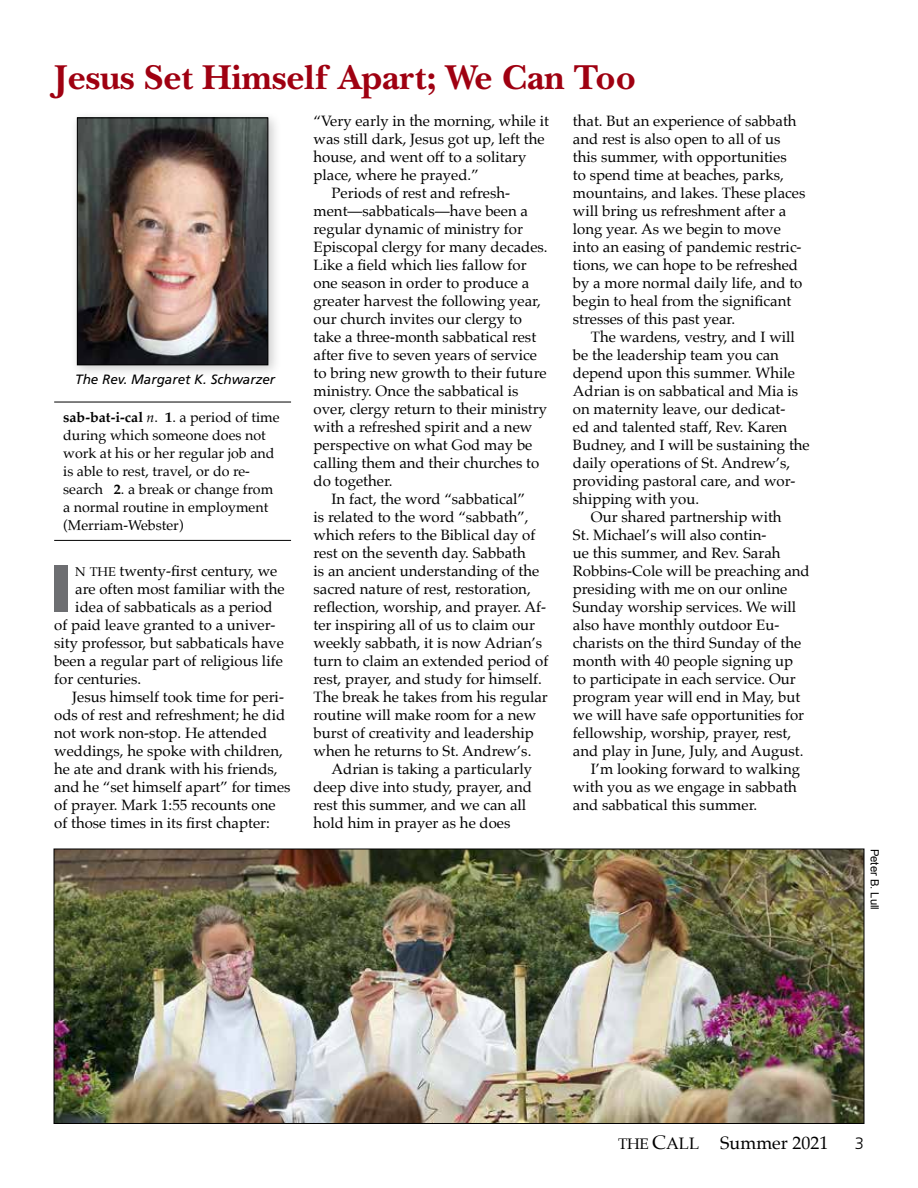
<style>
.page{position:relative;width:918px;height:1188px;background:#fff}
.page>*{position:absolute;margin:0;border:0;box-sizing:border-box;transform-origin:0 0}
.t1{font:700 68.25px "Gill Sans";color:#6d6e71}
.t2{font:700 36px "New Baskerville";color:#9f0011}
.t3{font:18px "Palatino";color:#000}
.t4{font:300 16.5px "Frutiger";color:#000}
.t5{font:15px/18px "Palatino";color:#000}
.t6{font:14.25px/18px "Palatino";color:#000}
.t7{font:italic 13.5px "Frutiger";color:#000}
.t8{font:11.25px "Arial";color:#000}
.s1{font-weight:700}
.s2{font-style:italic}
.s3{font-family:"Palatino Roman SC850";font-size:12.75px}
.s4{font-family:"Palatino Roman SC850";font-size:15.3px}
.s5{font-family:"Palatino Roman SC850";font-size:19.5px}
.s6{font-family:"Palatino Roman SC850";font-size:16.65px}
</style>
<div class="page">
<hr style="left:54px;top:402px;width:237px;height:1px;background:#000">
<hr style="left:54px;top:540px;width:237px;height:1px;background:#000">
<div style="left:70px;top:111px;width:212px;height:268px;background:#000;opacity:.2"></div>
<img style="left:79px;top:120px;width:187px;height:243px">
<div style="left:77px;top:118px;width:191px;height:247px;border:1px solid #000"></div>
<img style="left:56px;top:851px;width:806px;height:271px">
<h2 class="t2" style="left:54px;top:57px;width:583px">Jesus Set Himself Apart; We Can Too</h2>
<p class="t7" style="left:75px;top:372px;width:202px">The Rev. Margaret K. Schwarzer</p>
<p class="t6" style="left:63px;top:408px;width:218px"><span class="s1">sab-bat-i-cal</span> <span class="s2">n</span>. <span class="s1">1</span>. a period of time during which someone does not work at his or her regular job and is able to rest, travel, or do re&shy;search <span class="s1">2</span>. a break or change from a normal routine in employment (Merriam-Webster)</p>
<h1 class="t1" style="left:48px;top:535px;width:27px">I</h1>
<p class="t5" style="left:75px;top:562px;width:204px"><span class="s3">N THE</span> twenty-first century, we</p>
<p class="t5" style="left:75px;top:580px;width:211px">are often most familiar with the</p>
<p class="t5" style="left:75px;top:598px;width:199px">idea of sabbaticals as a period</p>
<p class="t5" style="left:54px;top:616px;width:223px">of paid leave granted to a univer-</p>
<p class="t5" style="left:54px;top:634px;width:231px">sity professor, but sabbaticals have</p>
<p class="t5" style="left:54px;top:652px;width:230px">been a regular part of religious life</p>
<p class="t5" style="left:54px;top:670px;width:88px">for centuries.</p>
<p class="t5" style="left:72px;top:688px;width:213px">Jesus himself took time for peri-</p>
<p class="t5" style="left:54px;top:706px;width:233px">ods of rest and refreshment; he did</p>
<p class="t5" style="left:54px;top:724px;width:214px">not work non-stop. He attended</p>
<p class="t5" style="left:54px;top:742px;width:230px">weddings, he spoke with children,</p>
<p class="t5" style="left:54px;top:760px;width:225px">he ate and drank with his friends,</p>
<p class="t5" style="left:54px;top:778px;width:238px">and he “set himself apart” for times</p>
<p class="t5" style="left:54px;top:796px;width:223px">of prayer. Mark 1:55 recounts one</p>
<p class="t5" style="left:54px;top:814px;width:217px">of those times in its first chapter:</p>
<p class="t5" style="left:314px;top:112px;width:237px">“Very early in the morning, while it</p>
<p class="t5" style="left:314px;top:130px;width:233px">was still dark, Jesus got up, left the</p>
<p class="t5" style="left:314px;top:148px;width:214px">house, and went off to a solitary</p>
<p class="t5" style="left:314px;top:166px;width:167px">place, where he prayed.”</p>
<p class="t5" style="left:332px;top:184px;width:180px">Periods of rest and refresh-</p>
<p class="t5" style="left:314px;top:202px;width:216px">ment—sabbaticals—have been a</p>
<p class="t5" style="left:314px;top:220px;width:211px">regular dynamic of ministry for</p>
<p class="t5" style="left:314px;top:238px;width:236px">Episcopal clergy for many decades.</p>
<p class="t5" style="left:314px;top:256px;width:215px">Like a field which lies fallow for</p>
<p class="t5" style="left:314px;top:274px;width:217px">one season in order to produce a</p>
<p class="t5" style="left:314px;top:292px;width:229px">greater harvest the following year,</p>
<p class="t5" style="left:314px;top:310px;width:210px">our church invites our clergy to</p>
<p class="t5" style="left:314px;top:328px;width:224px">take a three-month sabbatical rest</p>
<p class="t5" style="left:314px;top:346px;width:225px">after five to seven years of service</p>
<p class="t5" style="left:314px;top:364px;width:234px">to bring new growth to their future</p>
<p class="t5" style="left:314px;top:382px;width:206px">ministry. Once the sabbatical is</p>
<p class="t5" style="left:314px;top:400px;width:235px">over, clergy return to their ministry</p>
<p class="t5" style="left:314px;top:418px;width:220px">with a refreshed spirit and a new</p>
<p class="t5" style="left:314px;top:436px;width:220px">perspective on what God may be</p>
<p class="t5" style="left:314px;top:454px;width:227px">calling them and their churches to</p>
<p class="t5" style="left:314px;top:472px;width:81px">do together.</p>
<p class="t5" style="left:332px;top:490px;width:195px">In fact, the word “sabbatical”</p>
<p class="t5" style="left:314px;top:508px;width:217px">is related to the word “sabbath”,</p>
<p class="t5" style="left:314px;top:526px;width:223px">which refers to the Biblical day of</p>
<p class="t5" style="left:314px;top:544px;width:214px">rest on the seventh day. Sabbath</p>
<p class="t5" style="left:314px;top:562px;width:227px">is an ancient understanding of the</p>
<p class="t5" style="left:314px;top:580px;width:219px">sacred nature of rest, restoration,</p>
<p class="t5" style="left:314px;top:598px;width:234px">reflection, worship, and prayer. Af-</p>
<p class="t5" style="left:314px;top:616px;width:223px">ter inspiring all of us to claim our</p>
<p class="t5" style="left:314px;top:634px;width:230px">weekly sabbath, it is now Adrian’s</p>
<p class="t5" style="left:314px;top:652px;width:236px">turn to claim an extended period of</p>
<p class="t5" style="left:314px;top:670px;width:230px">rest, prayer, and study for himself.</p>
<p class="t5" style="left:314px;top:688px;width:236px">The break he takes from his regular</p>
<p class="t5" style="left:314px;top:706px;width:224px">routine will make room for a new</p>
<p class="t5" style="left:314px;top:724px;width:222px">burst of creativity and leadership</p>
<p class="t5" style="left:314px;top:742px;width:219px">when he returns to St. Andrew’s.</p>
<p class="t5" style="left:332px;top:760px;width:202px">Adrian is taking a particularly</p>
<p class="t5" style="left:314px;top:778px;width:220px">deep dive into study, prayer, and</p>
<p class="t5" style="left:314px;top:796px;width:214px">rest this summer, and we can all</p>
<p class="t5" style="left:314px;top:814px;width:198px">hold him in prayer as he does</p>
<p class="t5" style="left:573px;top:112px;width:234px">that. But an experience of sabbath and rest is also open to all of us this summer, with opportunities<br>to spend time at beaches, parks, mountains, and lakes. These places will bring us refreshment after a long year. As we begin to move into an easing of pandemic restric&shy;tions, we can hope to be refreshed by a more normal daily life, and to begin to heal from the significant stresses of this past year.</p>
<p class="t5" style="left:591px;top:328px;width:206px">The wardens, vestry, and I will</p>
<p class="t5" style="left:573px;top:346px;width:208px">be the leadership team you can</p>
<p class="t5" style="left:573px;top:364px;width:224px">depend upon this summer. While</p>
<p class="t5" style="left:573px;top:382px;width:227px">Adrian is on sabbatical and Mia is</p>
<p class="t5" style="left:573px;top:400px;width:214px">on maternity leave, our dedicat-</p>
<p class="t5" style="left:573px;top:418px;width:216px">ed and talented staff, Rev. Karen</p>
<p class="t5" style="left:573px;top:436px;width:238px">Budney, and I will be sustaining the</p>
<p class="t5" style="left:573px;top:454px;width:219px">daily operations of St. Andrew’s,</p>
<p class="t5" style="left:573px;top:472px;width:224px">providing pastoral care, and wor-</p>
<p class="t5" style="left:573px;top:490px;width:128px">shipping with you.</p>
<p class="t5" style="left:591px;top:508px;width:192px">Our shared partnership with</p>
<p class="t5" style="left:573px;top:526px;width:195px">St. Michael’s will also contin-</p>
<p class="t5" style="left:573px;top:544px;width:209px">ue this summer, and Rev. Sarah</p>
<p class="t5" style="left:573px;top:562px;width:238px">Robbins-Cole will be preaching and</p>
<p class="t5" style="left:573px;top:580px;width:216px">presiding with me on our online</p>
<p class="t5" style="left:573px;top:598px;width:225px">Sunday worship services. We will</p>
<p class="t5" style="left:573px;top:616px;width:208px">also have monthly outdoor Eu-</p>
<p class="t5" style="left:573px;top:634px;width:230px">charists on the third Sunday of the</p>
<p class="t5" style="left:573px;top:652px;width:222px">month with 40 people signing up</p>
<p class="t5" style="left:573px;top:670px;width:224px">to participate in each service. Our</p>
<p class="t5" style="left:573px;top:688px;width:229px">program year will end in May, but</p>
<p class="t5" style="left:573px;top:706px;width:233px">we will have safe opportunities for</p>
<p class="t5" style="left:573px;top:724px;width:220px">fellowship, worship, prayer, rest,</p>
<p class="t5" style="left:573px;top:742px;width:232px">and play in June, July, and August.</p>
<p class="t5" style="left:591px;top:760px;width:211px">I’m looking forward to walking</p>
<p class="t5" style="left:573px;top:778px;width:226px">with you as we engage in sabbath</p>
<p class="t5" style="left:573px;top:796px;width:186px">and sabbatical this summer.</p>
<p class="t8" style="left:882px;top:849px;width:63px;rotate:90deg">Peter B. Lull</p>
<p class="t3" style="left:618px;top:1128px;width:212px"><span class="s4">THE</span> <span class="s5">C</span><span class="s6">ALL</span> Summer 2021</p>
<p class="t4" style="left:855px;top:1134px;width:11px">3</p>
</div>
